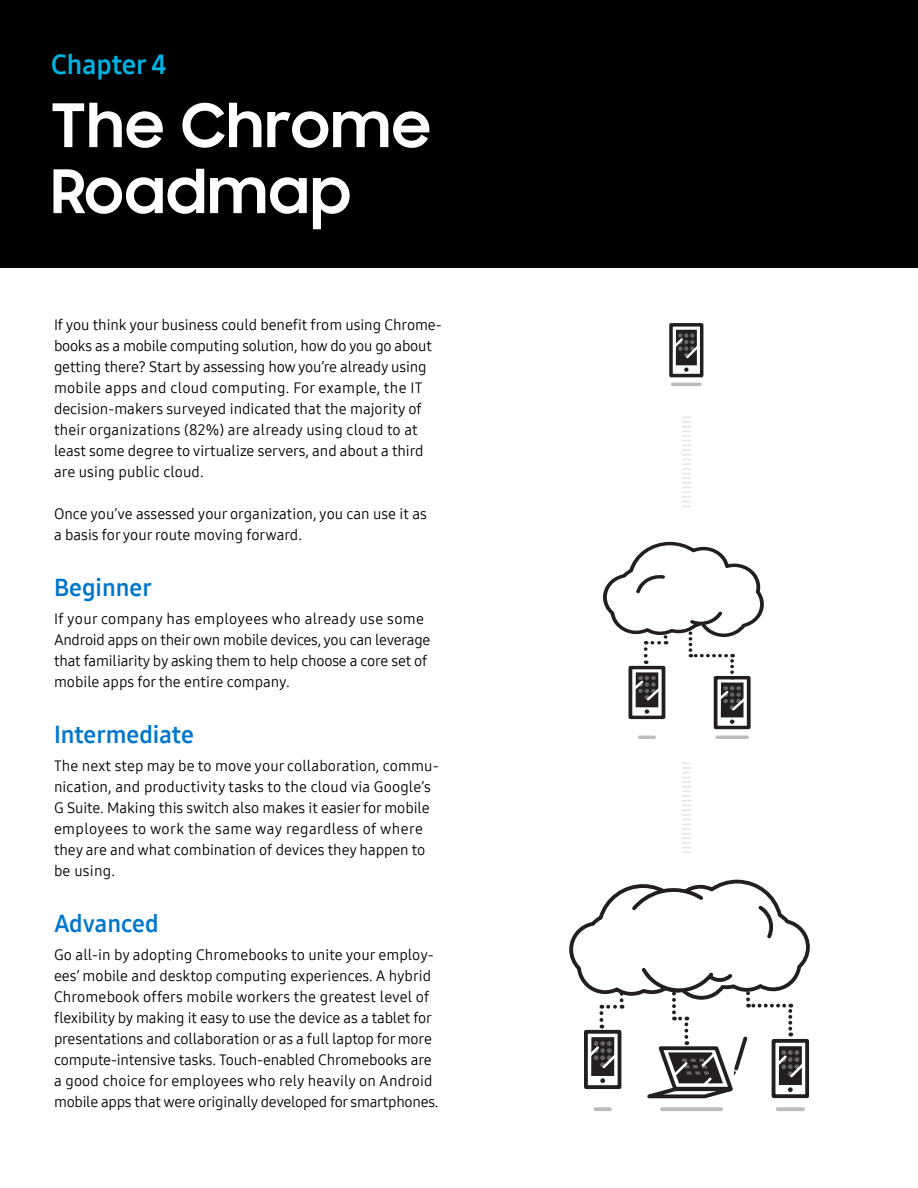
<style>
.page{position:relative;width:918px;height:1188px;background:#fff}
.page>*{position:absolute;margin:0;border:0;box-sizing:border-box;transform-origin:0 0}
.t1{font:700 60px/66px "Samsung Sharp Sans";letter-spacing:.02em;color:#fff}
.t2{font:27px "Samsung One 700";color:#00b3e3}
.t3{font:24px "Samsung One 700";color:#0077cb}
.t4{font:15px/21px "Samsung One 400";letter-spacing:-.005em;color:#000}
</style>
<div class="page">
<div style="left:0;top:0;width:918px;height:268px;background:#000"></div>
<hr style="left:673px;top:383px;width:27px;height:3px;background:#231f20">
<svg style="left:675px;top:329px;width:22px;height:37px"></svg>
<div style="left:669px;top:323px;width:34px;height:54px;border:4px solid #231f20"></div>
<div style="left:676px;top:330px;width:21px;height:35px;background:#231f20"></div>
<svg style="left:684px;top:367px;width:5px;height:5px"></svg>
<svg style="left:672px;top:333px;width:29px;height:27px"></svg>
<hr style="left:717px;top:736px;width:30px;height:3px;background:#231f20">
<hr style="left:640px;top:736px;width:14px;height:3px;background:#231f20">
<div style="left:629px;top:666px;width:36px;height:53px;border:4px solid #231f20"></div>
<svg style="left:720px;top:714px;width:24px;height:9px"></svg>
<div style="left:714px;top:676px;width:37px;height:53px;border:4px solid #231f20"></div>
<div style="left:721px;top:683px;width:23px;height:34px;background:#231f20"></div>
<svg style="left:730px;top:720px;width:5px;height:4px"></svg>
<svg style="left:603px;top:541px;width:161px;height:173px"></svg>
<svg style="left:778px;top:1107px;width:25px;height:4px"></svg>
<svg style="left:662px;top:1107px;width:59px;height:4px"></svg>
<svg style="left:595px;top:1107px;width:15px;height:4px"></svg>
<svg style="left:571px;top:879px;width:239px;height:220px"></svg>
<svg style="left:682px;top:416px;width:9px;height:91px"></svg>
<svg style="left:682px;top:762px;width:9px;height:91px"></svg>
<h2 class="t2" style="left:51px;top:47px;width:117px">Chapter 4</h2>
<h1 class="t1" style="left:51px;top:90px;width:381px">The Chrome<br>Roadmap</h1>
<p class="t4" style="left:54px;top:314px;width:389px">If you think your business could benefit from using Chrome&shy;books as a mobile computing solution, how do you go about getting there? Start by assessing how you’re already using mobile apps and cloud computing. For example, the IT decision-makers surveyed indicated that the majority of their organizations (82%) are already using cloud to at least some degree to virtualize servers, and about a third are using public cloud.</p>
<p class="t4" style="left:54px;top:503px;width:374px">Once you’ve assessed your organization, you can use it as a basis for your route moving forward.</p>
<h3 class="t3" style="left:54px;top:572px;width:99px">Beginner</h3>
<p class="t4" style="left:54px;top:608px;width:378px">If your company has employees who already use some Android apps on their own mobile devices, you can leverage that familiarity by asking them to help choose a core set of mobile apps for the entire company.</p>
<h3 class="t3" style="left:54px;top:719px;width:141px">Intermediate</h3>
<p class="t4" style="left:54px;top:755px;width:386px">The next step may be to move your collaboration, commu&shy;nication, and productivity tasks to the cloud via Google’s G Suite. Making this switch also makes it easier for mobile employees to work the same way regardless of where they are and what combination of devices they happen to be using.</p>
<h3 class="t3" style="left:54px;top:908px;width:106px">Advanced</h3>
<p class="t4" style="left:54px;top:944px;width:386px">Go all-in by adopting Chromebooks to unite your employ&shy;ees’ mobile and desktop computing experiences. A hybrid Chromebook offers mobile workers the greatest level of flexibility by making it easy to use the device as a tablet for presentations and collaboration or as a full laptop for more compute-intensive tasks. Touch-enabled Chromebooks are a good choice for employees who rely heavily on Android mobile apps that were originally developed for smartphones.</p>
</div>
